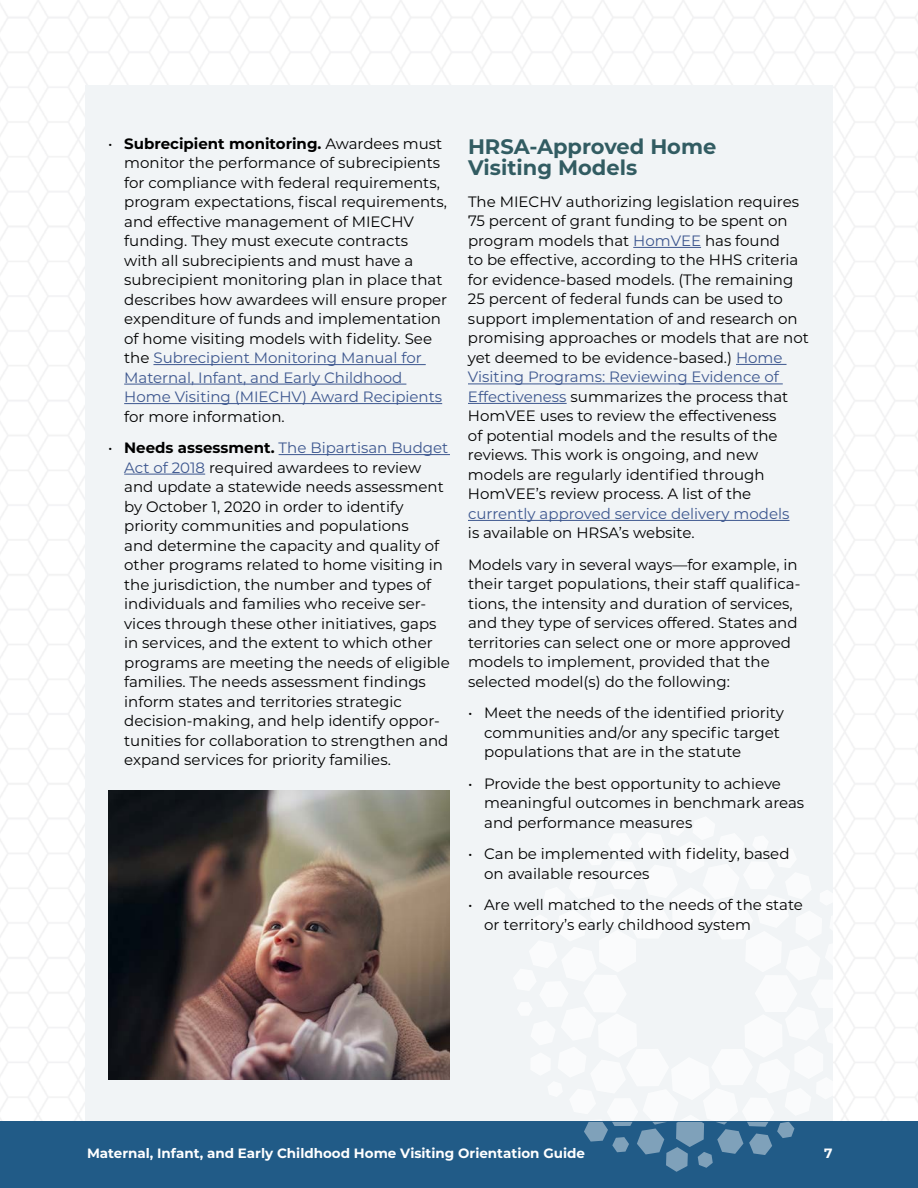
<style>
.page{position:relative;width:918px;height:1188px;background:#fff}
.page>*{position:absolute;margin:0;border:0;box-sizing:border-box;transform-origin:0 0}
.t1{font:700 21px/21px "Montserrat";color:#325c62}
.t2{font:15px/19.5px "Montserrat";color:#000}
.t3{font:700 13.5px "Montserrat";color:#fff}
.s1{font-weight:700}
.s2{color:#3d578f}
</style>
<div class="page">
<img style="left:0;top:0;width:918px;height:1122px">
<div style="left:86px;top:85px;width:747px;height:1043px;background:#f1f4f6"></div>
<hr style="left:153px;top:364px;width:273px;height:1px;background:#3d578f">
<hr style="left:124px;top:384px;width:282px;height:1px;background:#3d578f">
<hr style="left:124px;top:403px;width:318px;height:1px;background:#3d578f">
<hr style="left:279px;top:454px;width:171px;height:1px;background:#3d578f">
<hr style="left:124px;top:474px;width:81px;height:1px;background:#3d578f">
<hr style="left:633px;top:247px;width:68px;height:1px;background:#3d578f">
<hr style="left:736px;top:364px;width:51px;height:1px;background:#3d578f">
<hr style="left:468px;top:384px;width:315px;height:1px;background:#3d578f">
<hr style="left:468px;top:403px;width:99px;height:1px;background:#3d578f">
<hr style="left:468px;top:520px;width:322px;height:1px;background:#3d578f">
<div style="left:0;top:1122px;width:918px;height:66px;background:#215b87"></div>
<img style="left:108px;top:791px;width:342px;height:289px">
<svg style="left:513px;top:816px;width:322px;height:356px"></svg>
<p class="t2" style="left:124px;top:133px;width:325px;text-indent:-16px">• <span class="s1">Subrecipient monitoring.</span> Awardees must monitor the performance of subrecipients for compliance with federal requirements, program expectations, fiscal requirements, and effective management of MIECHV funding. They must execute contracts<br>with all subrecipients and must have a subrecipient monitoring plan in place that describes how awardees will ensure proper expenditure of funds and implementation of home visiting models with fidelity. See the <span class="s2">Subrecipient Monitoring Manual for Maternal, Infant, and Early Childhood Home Visiting (MIECHV) Award Recipients </span>for more information.</p>
<p class="t2" style="left:124px;top:438px;width:327px;text-indent:-16px">• <span class="s1">Needs assessment.</span> <span class="s2">The Bipartisan Budget Act of 2018</span> required awardees to review and update a statewide needs assessment by October 1, 2020 in order to identify priority communities and populations<br>and determine the capacity and quality of other programs related to home visiting in the jurisdiction, the number and types of individuals and families who receive ser&shy;vices through these other initiatives, gaps in services, and the extent to which other programs are meeting the needs of eligible families. The needs assessment findings inform states and territories strategic decision-making, and help identify oppor&shy;tunities for collaboration to strengthen and expand services for priority families.</p>
<h2 class="t1" style="left:468px;top:135px;width:250px">HRSA-Approved Home<br>Visiting Models</h2>
<p class="t2" style="left:468px;top:191px;width:342px">The MIECHV authorizing legislation requires 75 percent of grant funding to be spent on program models that <span class="s2">HomVEE</span> has found<br>to be effective, according to the HHS criteria for evidence-based models. (The remaining 25 percent of federal funds can be used to support implementation of and research on promising approaches or models that are not yet deemed to be evidence-based.) <span class="s2">Home Visiting Programs: Reviewing Evidence of Effectiveness</span> summarizes the process that HomVEE uses to review the effectiveness<br>of potential models and the results of the reviews. This work is ongoing, and new models are regularly identified through HomVEE’s review process. A list of the <span class="s2">currently approved service delivery models<br></span>is available on HRSA’s website.</p>
<p class="t2" style="left:468px;top:554px;width:334px">Models vary in several ways—for example, in their target populations, their staff qualifica&shy;tions, the intensity and duration of services, and they type of services offered. States and territories can select one or more approved models to implement, provided that the selected model(s) do the following:</p>
<p class="t2" style="left:484px;top:703px;width:301px;text-indent:-16px">• Meet the needs of the identified priority communities and/or any specific target populations that are in the statute</p>
<p class="t2" style="left:484px;top:773px;width:322px;text-indent:-16px">• Provide the best opportunity to achieve meaningful outcomes in benchmark areas and performance measures</p>
<p class="t2" style="left:484px;top:844px;width:307px;text-indent:-16px">• Can be implemented with fidelity, based on available resources</p>
<p class="t2" style="left:484px;top:895px;width:320px;text-indent:-16px">• Are well matched to the needs of the state or territory’s early childhood system</p>
<p class="t3" style="left:87px;top:1143px;width:500px">Maternal, Infant, and Early Childhood Home Visiting Orientation Guide</p>
<p class="t3" style="left:824px;top:1143px;width:10px">7</p>
</div>
